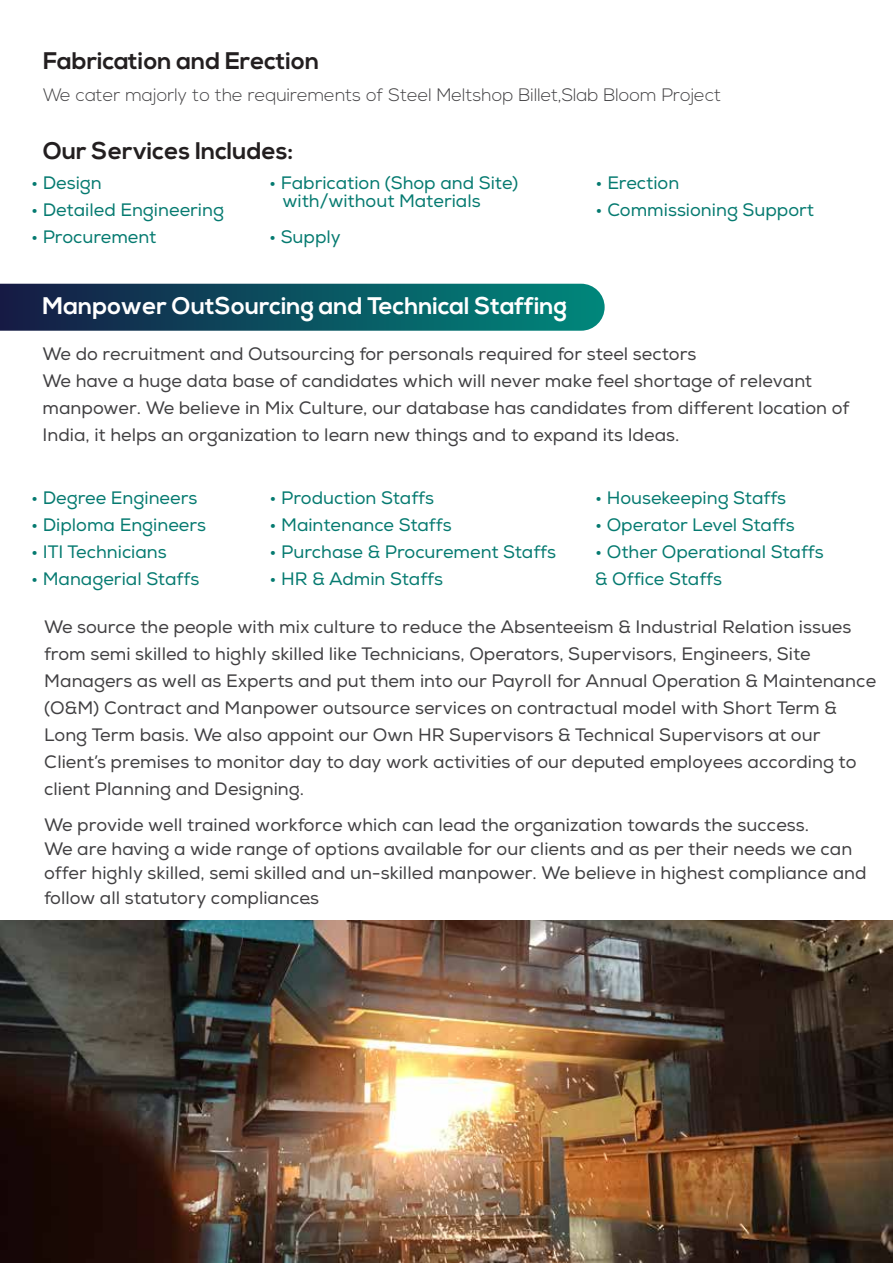
<style>
.page{position:relative;width:893px;height:1263px;background:#fff}
.page>*{position:absolute;margin:0;border:0;box-sizing:border-box;transform-origin:0 0}
.t1{font:700 24px "Nexa";color:#231f20}
.t2{font:700 24px "Nexa";color:#fff}
.t3{font:18px/27px "Nexa";color:#414042}
.t4{font:18px/18px "Nexa";color:#057a70}
.t5{font:300 18px "Nexa";color:#414042}
.s1{font-weight:300;font-size:21px;color:#231f20}
</style>
<div class="page">
<svg style="left:0;top:284px;width:605px;height:47px;background:#0e5462"></svg>
<img style="left:0;top:921px;width:893px;height:342px">
<h1 class="t1" style="left:43px;top:47px;width:278px">Fabrication and Erection</h1>
<p class="t5" style="left:43px;top:84px;width:680px">We cater majorly to the requirements of Steel Meltshop Billet,Slab Bloom Project</p>
<h1 class="t1" style="left:43px;top:137px;width:252px">Our Services Includes:</h1>
<p class="t4" style="left:282px;top:174px;width:237px;text-indent:-13px">• Fabrication (Shop and Site) with/without Materials</p>
<p class="t4" style="left:269px;top:228px;width:73px">• Supply</p>
<p class="t4" style="left:31px;top:174px;width:72px">• Design</p>
<p class="t4" style="left:31px;top:201px;width:194px">• Detailed Engineering</p>
<p class="t4" style="left:31px;top:228px;width:127px">• Procurement</p>
<p class="t4" style="left:596px;top:174px;width:85px">• Erection</p>
<p class="t4" style="left:596px;top:201px;width:220px">• Commissioning Support</p>
<h1 class="t2" style="left:43px;top:292px;width:526px">Manpower OutSourcing and Technical Staffing</h1>
<p class="t3" style="left:43px;top:340px;width:808px">We do recruitment and Outsourcing for personals required for steel sectors<br>We have a huge data base of candidates which will never make feel shortage of relevant manpower. We believe in Mix Culture, our database has candidates from different location of India, it helps an organization to learn new things and to expand its Ideas.</p>
<p class="t4" style="left:270px;top:489px;width:166px">• Production Staffs</p>
<p class="t4" style="left:270px;top:516px;width:184px">• Maintenance Staffs</p>
<p class="t4" style="left:270px;top:543px;width:288px">• Purchase &amp; Procurement Staffs</p>
<p class="t4" style="left:270px;top:570px;width:175px">• HR &amp; Admin Staffs</p>
<p class="t4" style="left:31px;top:489px;width:168px">• Degree Engineers</p>
<p class="t4" style="left:31px;top:516px;width:177px">• Diploma Engineers</p>
<p class="t4" style="left:31px;top:543px;width:137px">• ITI Technicians</p>
<p class="t4" style="left:31px;top:570px;width:170px">• Managerial Staffs</p>
<p class="t4" style="left:595px;top:490px;width:193px">• Housekeeping Staffs</p>
<p class="t4" style="left:595px;top:517px;width:201px">• Operator Level Staffs</p>
<p class="t4" style="left:595px;top:539px;width:230px;line-height:27px">• Other Operational Staffs &amp; Office Staffs</p>
<p class="t3" style="left:44px;top:614px;width:833px">We source the people with mix culture to reduce the Absenteeism &amp; Industrial Relation issues from semi skilled to highly skilled like Technicians, Operators, Supervisors, Engineers, Site Managers as well as Experts and put them into our Payroll for Annual Operation &amp; Maintenance (O&amp;M) Contract and Manpower outsource services on contractual model with Short Term &amp; Long Term basis. We also appoint our Own HR Supervisors &amp; Technical Supervisors at our Client’s premises to monitor day to day work activities of our deputed employees according to client Planning and Designing.</p>
<p class="t3" style="left:44px;top:813px;width:824px;line-height:24.5px">We provide well trained workforce which can lead the organization towards the success.<br>We are having a wide range of options available for our clients and as per their needs we can offer highly skilled, semi skilled and un-skilled manpower. We believe in highest compliance and follow all statutory compliances<span class="s1">.</span></p>
</div>
